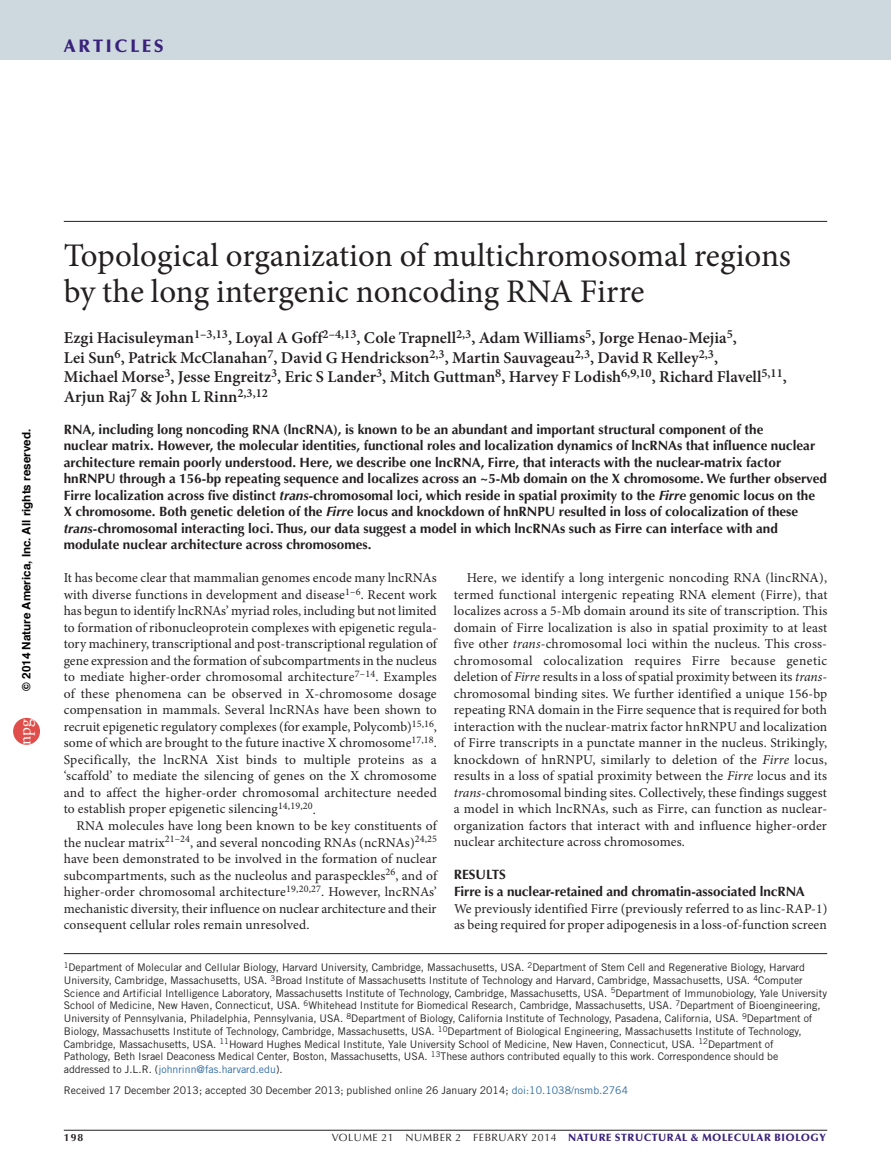
<style>
.page{position:relative;width:891px;height:1175px;background:#fff}
.page>*{position:absolute;margin:0;border:0;box-sizing:border-box;transform-origin:0 0}
.pAtl{font:33px/36px "Minion Pro";color:#231f20}
.z-HEADER_follow{font:900 18px "Optima LT Std";letter-spacing:.15em;color:#3a227b}
.t1{font:17.4px "Adobe Garamond Pro";color:#fff}
.pAu{font:600 16.5px/19.5px "Minion Pro";color:#231f20}
.pPara{font:13.5px/16.5px "Minion Pro";letter-spacing:.005em;color:#231f20;text-align:justify}
.pBodyFirstpara{font:13.5px/16.5px "Minion Pro";letter-spacing:.01em;color:#231f20;text-align:justify}
.pAbstext{font:700 13.5px/16.5px "Optima LT Std";color:#231f20}
.pFirstpara{font:13.5px/16.5px "Minion Pro";letter-spacing:.005em;color:#231f20}
.pSec_1and2{font:700 13.5px "Optima LT Std";letter-spacing:-.005em;color:#231f20}
.pFirstSec1ttl{font:700 13.5px "Optima LT Std";letter-spacing:-.005em;color:#231f20}
.t2{font:700 11.7px "Helvetica";color:#000}
.pAffiliation{font:10.5px/12.8px "Trade Gothic LT Std";color:#231f20}
.pAopd{font:10.5px "Trade Gothic LT Std";color:#231f20}
.t3{font:900 10.5px "Optima LT Std";letter-spacing:.05em;color:#3a227b}
.t4{font:700 10.5px "Optima LT Std";color:#231f20}
.s1{font-family:"Arial"}
.s2{font-style:italic}
.s3{color:#2f6a9f}
.s4{font-weight:400;color:#231f20}
</style>
<div class="page">
<div style="left:0;top:0;width:891px;height:60px;background:#cdd8df"></div>
<hr style="left:64px;top:221px;width:763px;height:1px;background:#231f20">
<hr style="left:64px;top:1130px;width:763px;height:1px;background:#231f20">
<hr style="left:64px;top:953px;width:763px;height:1px;background:#231f20">
<div style="left:13px;top:718px;width:27px;height:26px;background:#df4e4a;border-radius:50%"></div>
<p class="z-HEADER_follow" style="left:64px;top:36px;width:102px">ARTICLES</p>
<p class="t2" style="left:17px;top:690px;width:263px;rotate:-90deg">© 201<span class="s1">4</span> Nature America, Inc. All rights reserved.</p>
<p class="t1" style="left:14px;top:744px;width:28px;rotate:-90deg">npg</p>
<p class="pAtl" style="left:64px;top:238px;width:729px">Topological organization of multichromosomal regions by the long intergenic noncoding RNA Firre</p>
<p class="pAu" style="left:64px;top:328px;width:725px">Ezgi Hacisuleyman<sup>1–3,13</sup>, Loyal A Goff<sup>2–4,13</sup>, Cole Trapnell<sup>2,3</sup>, Adam Williams<sup>5</sup>, Jorge Henao-Mejia<sup>5</sup>,<br>Lei Sun<sup>6</sup>, Patrick McClanahan<sup>7</sup>, David G Hendrickson<sup>2,3</sup>, Martin Sauvageau<sup>2,3</sup>, David R Kelley<sup>2,3</sup>,<br>Michael Morse<sup>3</sup>, Jesse Engreitz<sup>3</sup>, Eric S Lander<sup>3</sup>, Mitch Guttman<sup>8</sup>, Harvey F Lodish<sup>6,9,10</sup>, Richard Flavell<sup>5,11</sup>, Arjun Raj<sup>7</sup> &amp; John L Rinn<sup>2,3,12</sup></p>
<p class="pAbstext" style="left:64px;top:421px;width:765px">RNA, including long noncoding RNA (lncRNA), is known to be an abundant and important structural component of the<br>nuclear matrix. However, the molecular identities, functional roles and localization dynamics of lncRNAs that influence nuclear architecture remain poorly understood. Here, we describe one lncRNA, Firre, that interacts with the nuclear-matrix factor hnRNPU through a 156-bp repeating sequence and localizes across an ~5-Mb domain on the X chromosome. We further observed Firre localization across five distinct <span class="s2">trans</span>-chromosomal loci, which reside in spatial proximity to the <span class="s2">Firre</span> genomic locus on the<br>X chromosome. Both genetic deletion of the <span class="s2">Firre</span> locus and knockdown of hnRNPU resulted in loss of colocalization of these <span class="s2">trans</span>-chromosomal interacting loci. Thus, our data suggest a model in which lncRNAs such as Firre can interface with and modulate nuclear architecture across chromosomes.</p>
<p class="pPara" style="left:454px;top:570px;width:375px;text-indent:13px">Here, we identify a long intergenic noncoding RNA (lincRNA), termed functional intergenic repeating RNA element (Firre), that localizes across a 5-Mb domain around its site of transcription. This domain of Firre localization is also in spatial proximity to at least five other <span class="s2">trans</span>-chromosomal loci within the nucleus. This cross&shy;chromosomal colocalization requires Firre because genetic deletion of <span class="s2">Firre</span> results in a loss of spatial proximity between its <span class="s2">trans&shy;</span>chromosomal binding sites. We further identified a unique 156-bp repeating RNA domain in the Firre sequence that is required for both interaction with the nuclear-matrix factor hnRNPU and localization of Firre transcripts in a punctate manner in the nucleus. Strikingly, knockdown of hnRNPU, similarly to deletion of the <span class="s2">Firre</span> locus, results in a loss of spatial proximity between the <span class="s2">Firre</span> locus and its <span class="s2">trans</span>-chromosomal binding sites. Collectively, these findings suggest a model in which lncRNAs, such as Firre, can function as nuclear&shy;organization factors that interact with and influence higher-order nuclear architecture across chromosomes.</p>
<p class="pFirstSec1ttl" style="left:454px;top:867px;width:54px">RESULTS</p>
<p class="pSec_1and2" style="left:454px;top:883px;width:352px">Firre is a nuclear-retained and chromatin-associated lncRNA</p>
<p class="pFirstpara" style="left:454px;top:900px;width:375px">We previously identified Firre (previously referred to as linc-RAP-1) as being required for proper adipogenesis in a loss-of-function screen</p>
<p class="pAffiliation" style="left:64px;top:960px;width:765px"><sup>1</sup>Department of Molecular and Cellular Biology, Harvard University, Cambridge, Massachusetts, USA. <sup>2</sup>Department of Stem Cell and Regenerative Biology, Harvard University, Cambridge, Massachusetts, USA. <sup>3</sup>Broad Institute of Massachusetts Institute of Technology and Harvard, Cambridge, Massachusetts, USA. <sup>4</sup>Computer Science and Artificial Intelligence Laboratory, Massachusetts Institute of Technology, Cambridge, Massachusetts, USA. <sup>5</sup>Department of Immunobiology, Yale University School of Medicine, New Haven, Connecticut, USA. <sup>6</sup>Whitehead Institute for Biomedical Research, Cambridge, Massachusetts, USA. <sup>7</sup>Department of Bioengineering, University of Pennsylvania, Philadelphia, Pennsylvania, USA. <sup>8</sup>Department of Biology, California Institute of Technology, Pasadena, California, USA. <sup>9</sup>Department of Biology, Massachusetts Institute of Technology, Cambridge, Massachusetts, USA. <sup>10</sup>Department of Biological Engineering, Massachusetts Institute of Technology, Cambridge, Massachusetts, USA. <sup>11</sup>Howard Hughes Medical Institute, Yale University School of Medicine, New Haven, Connecticut, USA. <sup>12</sup>Department of<br>Pathology, Beth Israel Deaconess Medical Center, Boston, Massachusetts, USA. <sup>13</sup>These authors contributed equally to this work. Correspondence should be addressed to J.L.R. (<span class="s3">johnrinn@fas.harvard.edu</span>).</p>
<p class="pAopd" style="left:64px;top:1084px;width:566px">Received 17 December 2013; accepted 30 December 2013; published online 26 January 2014; <span class="s3">doi:10.1038/nsmb.2764</span></p>
<p class="pBodyFirstpara" style="left:64px;top:570px;width:375px">It has become clear that mammalian genomes encode many lncRNAs with diverse functions in development and disease<sup>1–6</sup>. Recent work has begun to identify lncRNAs’ myriad roles, including but not limited to formation of ribonucleoprotein complexes with epigenetic regula&shy;tory machinery, transcriptional and post-transcriptional regulation of gene expression and the formation of subcompartments in the nucleus to mediate higher-order chromosomal architecture<sup>7–14</sup>. Examples of these phenomena can be observed in X-chromosome dosage compensation in mammals. Several lncRNAs have been shown to recruit epigenetic regulatory complexes (for example, Polycomb)<sup>15,16</sup>, some of which are brought to the future inactive X chromosome<sup>17,18</sup>.<br>Specifically, the lncRNA Xist binds to multiple proteins as a ‘scaffold’ to mediate the silencing of genes on the X chromosome and to affect the higher-order chromosomal architecture needed to establish proper epigenetic silencing<sup>14,19,20</sup>.</p>
<p class="pPara" style="left:64px;top:817px;width:375px;text-indent:13px">RNA molecules have long been known to be key constituents of the nuclear matrix<sup>21–24</sup>, and several noncoding RNAs (ncRNAs)<sup>24,25 </sup>have been demonstrated to be involved in the formation of nuclear subcompartments, such as the nucleolus and paraspeckles<sup>26</sup>, and of higher-order chromosomal architecture<sup>19,20,27</sup>. However, lncRNAs’ mechanistic diversity, their influence on nuclear architecture and their consequent cellular roles remain unresolved.</p>
<p class="t4" style="left:64px;top:1130px;width:21px">198</p>
<p class="t3" style="left:332px;top:1130px;width:496px"><span class="s4">VOLUME 21 NUMBER 2 FEBRUARY 2014</span> NATURE STRUCTURAL &amp; MOLECULAR BIOLOGY</p>
</div>
